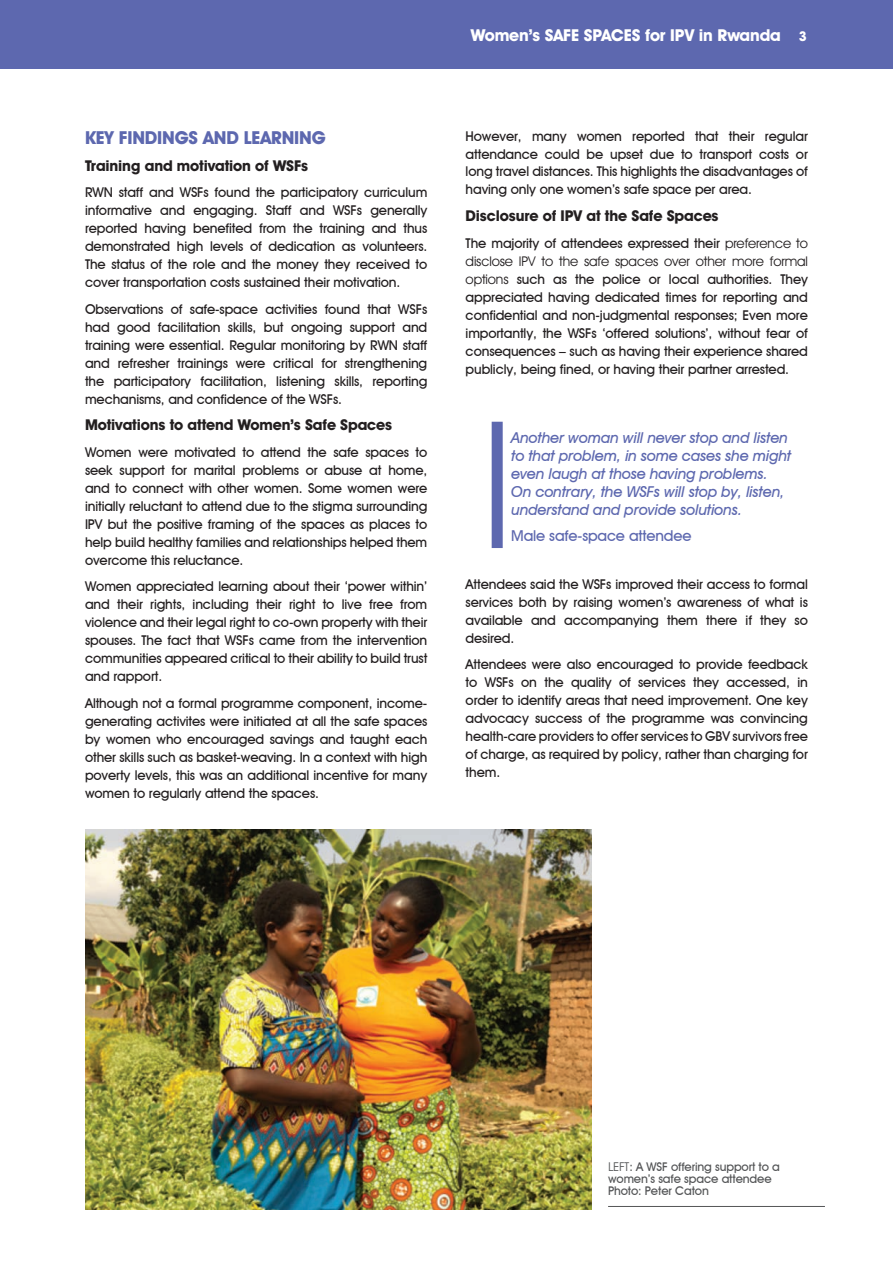
<style>
.page{position:relative;width:893px;height:1263px;background:#fff}
.page>*{position:absolute;margin:0;border:0;box-sizing:border-box;transform-origin:0 0}
.t1{font:700 18px "Avant Garde IT Cby BT";letter-spacing:-.01em;color:#5d68af}
.t2{font:700 16.5px "Avant Garde IT Cby BT";letter-spacing:-.01em;color:#fff}
.t3{font:italic 500 15px/18px "Avant Garde IT Cby BT";letter-spacing:-.01em;color:#5d68af}
.t4{font:700 15px "Avant Garde IT Cby BT";letter-spacing:-.01em;color:#231f20}
.t5{font:500 15px "Avant Garde IT Cby BT";letter-spacing:-.01em;color:#5d68af}
.t6{font:500 13.5px/18px "Avant Garde IT Cby BT";letter-spacing:-.01em;color:#231f20;text-align:justify}
.t7{font:500 12px/12px "Avant Garde IT Cby BT";letter-spacing:-.01em;color:#545557}
.s1{font-size:13.5px}
.s2{font-weight:400}
.s3{font-weight:400;font-stretch:condensed}
</style>
<div class="page">
<div style="left:0;top:0;width:893px;height:69px;background:#5d68af"></div>
<div style="left:492px;top:422px;width:11px;height:126px;background:#5d68af"></div>
<img style="left:85px;top:829px;width:506px;height:381px">
<hr style="left:608px;top:1206px;width:217px;height:1px;background:#545557">
<h1 class="t1" style="left:85px;top:127px;width:242px">KEY FINDINGS AND LEARNING</h1>
<p class="t4" style="left:85px;top:156px;width:225px">Training and motivation of WSFs</p>
<p class="t6" style="left:85px;top:183px;width:344px">RWN staff and WSFs found the participatory curriculum informative and engaging. Staff and WSFs generally reported having benefited from the training and thus demonstrated high levels of dedication as volunteers.<br>The status of the role and the money they received to cover transportation costs sustained their motivation.</p>
<p class="t6" style="left:85px;top:300px;width:344px">Observations of safe-space activities found that WSFs had good facilitation skills, but ongoing support and training were essential. Regular monitoring by RWN staff and refresher trainings were critical for strengthening the participatory facilitation, listening skills, reporting mechanisms, and confidence of the WSFs.</p>
<p class="t4" style="left:85px;top:416px;width:309px">Motivations to attend Women’s Safe Spaces</p>
<p class="t6" style="left:85px;top:443px;width:344px">Women were motivated to attend the safe spaces to seek support for marital problems or abuse at home, and to connect with other women. Some women were initially reluctant to attend due to the stigma surrounding IPV but the positive framing of the spaces as places to help build healthy families and relationships helped them overcome this reluctance.</p>
<p class="t6" style="left:85px;top:577px;width:344px">Women appreciated learning about their ‘power within’ and their rights, including their right to live free from violence and their legal right to co-own property with their spouses. The fact that WSFs came from the intervention communities appeared critical to their ability to build trust and rapport.</p>
<p class="t6" style="left:85px;top:694px;width:344px">Although not a formal programme component, income&shy;generating activites were initiated at all the safe spaces by women who encouraged savings and taught each other skills such as basket-weaving. In a context with high poverty levels, this was an additional incentive for many women to regularly attend the spaces.</p>
<p class="t2" style="left:471px;top:25px;width:338px">Women’s SAFE SPACES for IPV in Rwanda <span class="s1">3</span></p>
<p class="t6" style="left:466px;top:127px;width:344px">However, many women reported that their regular attendance could be upset due to transport costs or long travel distances. This highlights the disadvantages of having only one women’s safe space per area.</p>
<p class="t4" style="left:466px;top:207px;width:255px">Disclosure of IPV at the Safe Spaces</p>
<p class="t6" style="left:466px;top:234px;width:344px">The majority of attendees expressed their <span class="s2">preference to disclose IPV to the safe spaces over other more formal options</span> such as the police or local authorities. They appreciated having dedicated times for reporting and confidential and non-judgmental responses; Even more importantly, the WSFs ‘offered solutions’, without fear of consequences – such as having their experience shared publicly, being fined, or having their partner arrested.</p>
<p class="t3" style="left:511px;top:428px;width:282px">Another woman will never stop and listen to that problem, in some cases she might even laugh at those having problems.<br>On contrary, the WSFs will stop by, listen, understand and provide solutions.</p>
<p class="t5" style="left:511px;top:527px;width:182px">Male safe-space attendee</p>
<p class="t6" style="left:466px;top:575px;width:344px">Attendees said the WSFs improved their access to formal services both by raising women’s awareness of what is available and accompanying them there if they so desired.</p>
<p class="t6" style="left:466px;top:655px;width:344px">Attendees were also encouraged to provide feedback to WSFs on the quality of services they accessed, in order to identify areas that need improvement. One key advocacy success of the programme was convincing health-care providers to offer services to GBV survivors free of charge, as required by policy, rather than charging for them.</p>
<p class="t7" style="left:608px;top:1160px;width:173px"><span class="s3">LEFT</span>: A WSF offering support to a women’s safe space attendee<br>Photo: Peter Caton</p>
</div>
